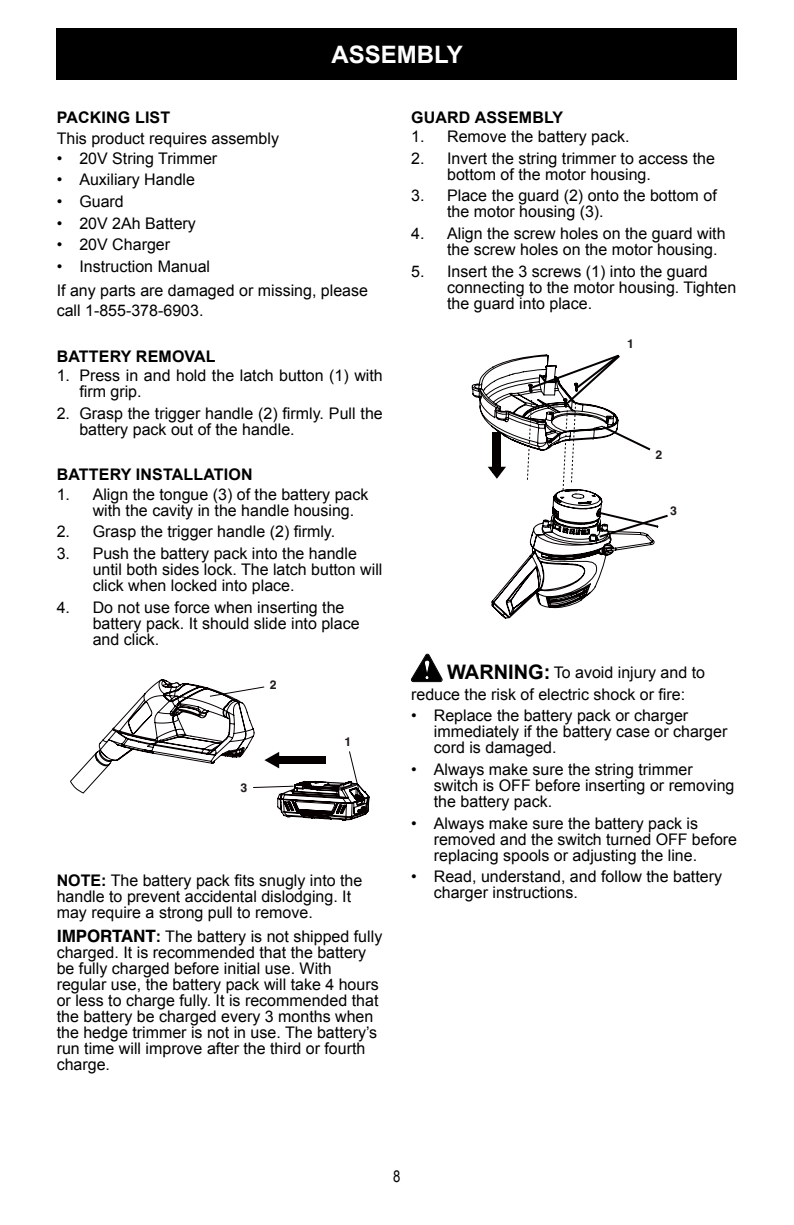
<style>
.page{position:relative;width:794px;height:1225px;background:#fff}
.page>*{position:absolute;margin:0;border:0;box-sizing:border-box;transform-origin:0 0}
.t1{font:700 24px "Arial";color:#fff}
.t2{font:16px/16px "Arial";color:#000}
.t3{font:700 16px "Arial";letter-spacing:.01em;color:#000}
.t4{font:16px "Arial Narrow";color:#000}
.t5{font:700 12.2px "Schulbuch Nord OT";color:#221d1e}
.s1{font-weight:700}
.s2{font-family:"Schulbuch Nord OT";font-weight:700;font-size:17px}
.s3{font-weight:700;font-size:20px}
</style>
<div class="page">
<div style="left:57px;top:28px;width:680px;height:51px;background:#000"></div>
<svg style="left:70px;top:679px;width:300px;height:142px"></svg>
<svg style="left:471px;top:356px;width:184px;height:263px"></svg>
<svg style="left:488px;top:467px;width:18px;height:12px"></svg>
<div style="left:492px;top:433px;width:8px;height:40px;background:#040000"></div>
<svg style="left:526px;top:354px;width:142px;height:185px"></svg>
<svg style="left:411px;top:653px;width:31px;height:29px"></svg>
<h1 class="t1" style="left:331px;top:39px;width:133px">ASSEMBLY</h1>
<p class="t3" style="left:57px;top:106px;width:115px">PACKING LIST</p>
<p class="t2" style="left:57px;top:131px;width:224px">This product requires assembly</p>
<p class="t2" style="left:57px;top:150px;width:162px">• 20V String Trimmer</p>
<p class="t2" style="left:57px;top:172px;width:140px">• Auxiliary Handle</p>
<p class="t2" style="left:57px;top:194px;width:69px">• Guard</p>
<p class="t2" style="left:57px;top:215px;width:141px">• 20V 2Ah Battery</p>
<p class="t2" style="left:57px;top:237px;width:115px">• 20V Charger</p>
<p class="t2" style="left:57px;top:255px;width:313px;line-height:24px">• Instruction Manual<br>If any parts are damaged or missing, please</p>
<p class="t2" style="left:57px;top:302px;width:148px">call 1-855-378-6903.</p>
<p class="t3" style="left:57px;top:345px;width:160px">BATTERY REMOVAL</p>
<p class="t2" style="left:79px;top:367px;width:305px;text-indent:-23px">1. Press in and hold the latch button (1) with firm grip.</p>
<p class="t2" style="left:79px;top:405px;width:305px;text-indent:-23px">2. Grasp the trigger handle (2) firmly. Pull the battery pack out of the handle.</p>
<p class="t3" style="left:57px;top:464px;width:197px">BATTERY INSTALLATION</p>
<p class="t2" style="left:93px;top:486px;width:277px;text-indent:-36px">1. Align the tongue (3) of the battery pack with the cavity in the handle housing.</p>
<p class="t2" style="left:57px;top:524px;width:280px">2. Grasp the trigger handle (2) firmly.</p>
<p class="t2" style="left:93px;top:545px;width:291px;text-indent:-36px">3. Push the battery pack into the handle until both sides lock. The latch button will click when locked into place.</p>
<p class="t2" style="left:93px;top:599px;width:268px;text-indent:-36px">4. Do not use force when inserting the battery pack. It should slide into place and click.</p>
<p class="t5" style="left:270px;top:677px;width:8px">2</p>
<p class="t5" style="left:240px;top:780px;width:8px">3</p>
<p class="t5" style="left:344px;top:734px;width:8px">1</p>
<p class="t2" style="left:57px;top:872px;width:307px"><span class="s1">NOTE:</span> The battery pack fits snugly into the handle to prevent accidental dislodging. It may require a strong pull to remove.</p>
<p class="t2" style="left:57px;top:929px;width:327px"><span class="s2">IMPORTANT</span><span class="s1">:</span> The battery is not shipped fully charged. It is recommended that the battery be fully charged before initial use. With regular use, the battery pack will take 4 hours or less to charge fully. It is recommended that the battery be charged every 3 months when the hedge trimmer is not in use. The battery’s run time will improve after the third or fourth charge.</p>
<p class="t3" style="left:411px;top:106px;width:154px">GUARD ASSEMBLY</p>
<p class="t2" style="left:411px;top:129px;width:220px">1. Remove the battery pack.</p>
<p class="t2" style="left:447px;top:150px;width:269px;text-indent:-36px">2. Invert the string trimmer to access the bottom of the motor housing.</p>
<p class="t2" style="left:447px;top:188px;width:271px;text-indent:-36px">3. Place the guard (2) onto the bottom of the motor housing (3).</p>
<p class="t2" style="left:447px;top:226px;width:280px;text-indent:-36px">4. Align the screw holes on the guard with the screw holes on the motor housing.</p>
<p class="t2" style="left:447px;top:263px;width:291px;text-indent:-36px">5. Insert the 3 screws (1) into the guard connecting to the motor housing. Tighten the guard into place.</p>
<p class="t5" style="left:627px;top:336px;width:8px">1</p>
<p class="t5" style="left:655px;top:446px;width:8px">2</p>
<p class="t5" style="left:670px;top:503px;width:8px">3</p>
<p class="t2" style="left:411px;top:661px;width:295px;line-height:22px;text-indent:36px"><span class="s3">WARNING:</span> To avoid injury and to reduce the risk of electric shock or fire:</p>
<p class="t2" style="left:434px;top:708px;width:295px;text-indent:-23px">• Replace the battery pack or charger immediately if the battery case or charger cord is damaged.</p>
<p class="t2" style="left:434px;top:761px;width:302px;text-indent:-23px">• Always make sure the string trimmer switch is OFF before inserting or removing the battery pack.</p>
<p class="t2" style="left:434px;top:815px;width:305px;text-indent:-23px">• Always make sure the battery pack is removed and the switch turned OFF before replacing spools or adjusting the line.</p>
<p class="t2" style="left:434px;top:869px;width:290px;text-indent:-23px">• Read, understand, and follow the battery charger instructions.</p>
<p class="t4" style="left:393px;top:1164px;width:9px">8</p>
</div>
